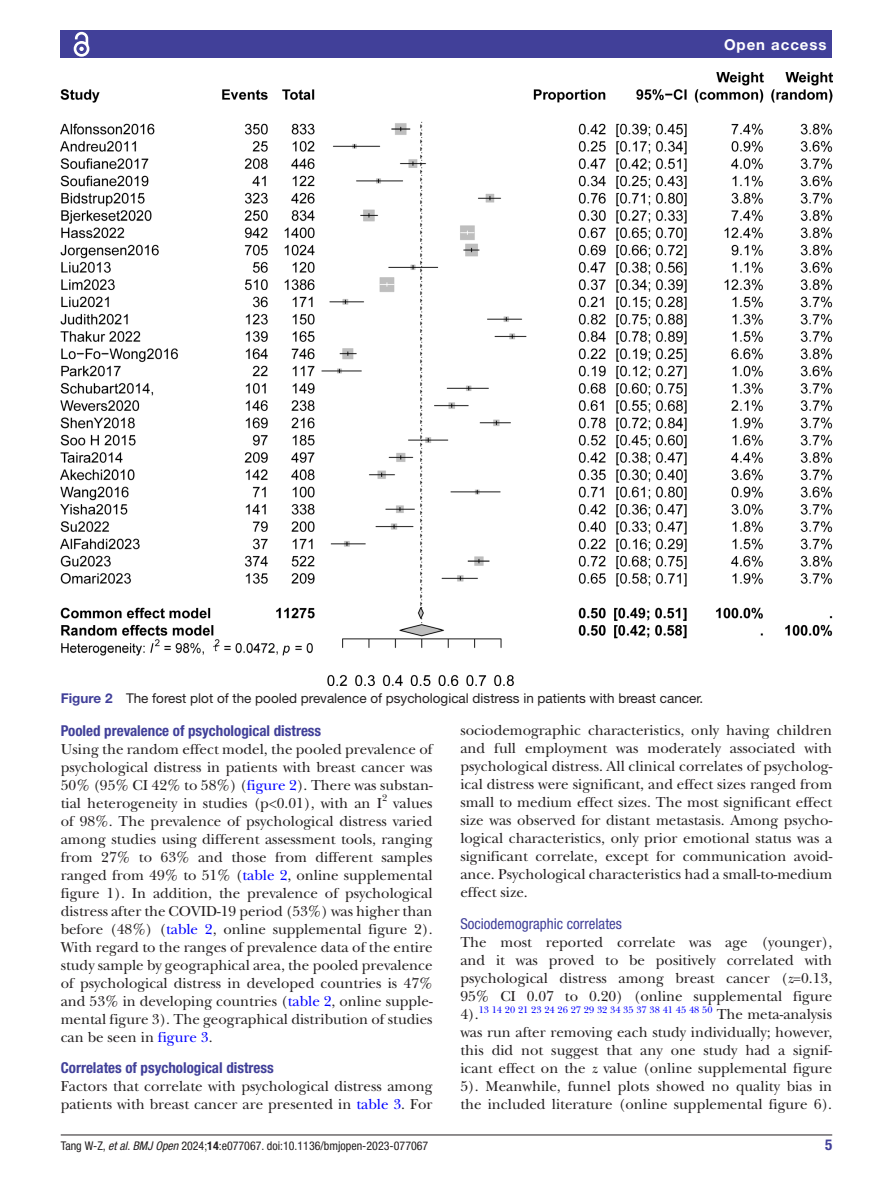
<style>
.page{position:relative;width:893px;height:1191px;background:#fff}
.page>*{position:absolute;margin:0;border:0;box-sizing:border-box;transform-origin:0 0}
.t1{font:15px/18px "New Baskerville";color:#231f20;text-align:justify}
.t2{font:700 condensed 15px "Helvetica Neue LT Std";color:#414099}
.t3{font:condensed 15px "Helvetica Neue LT Std";color:#414099}
.t4{font:700 15px "Helvetica Neue LT Std";letter-spacing:.065em;color:#fff}
.t5{font:13.5px "Helvetica Neue LT Std";color:#231f20}
.t6{font:condensed 12px "Helvetica Neue LT Std";color:#231f20}
.t7{font:9.9px "New Baskerville";color:#00f}
.s1{font-weight:700;color:#414099}
.s2{color:#00f}
.s3{font-style:italic}
.s4{font-weight:700}
</style>
<div class="page">
<hr style="left:61px;top:1134px;width:771px;height:1px;background:#231f20">
<div style="left:61px;top:31px;width:771px;height:27px;background:#414099"></div>
<svg style="left:73px;top:31px;width:17px;height:26px"></svg>
<img style="left:61px;top:73px;width:771px;height:612px">
<p class="t4" style="left:724px;top:35px;width:104px">Open access</p>
<p class="t5" style="left:61px;top:690px;width:644px"><span class="s1">Figure 2</span> The forest plot of the pooled prevalence of psychological distress in patients with breast cancer.</p>
<p class="t2" style="left:61px;top:721px;width:262px">Pooled prevalence of psychological distress</p>
<p class="t1" style="left:61px;top:740px;width:373px">Using the random effect model, the pooled prevalence of psychological distress in patients with breast cancer was 50% (95% CI 42% to 58%) (<span class="s2">figure 2</span>). There was substan&shy;tial heterogeneity in studies (p&lt;0.01), with an I<sup>2</sup> values of 98%. The prevalence of psychological distress varied among studies using different assessment tools, ranging from 27% to 63% and those from different samples ranged from 49% to 51% (<span class="s2">table 2</span>, online supplemental figure 1). In addition, the prevalence of psychological distress after the COVID-19 period (53%) was higher than before (48%) (<span class="s2">table 2</span>, online supplemental figure 2).<br>With regard to the ranges of prevalence data of the entire study sample by geographical area, the pooled prevalence of psychological distress in developed countries is 47% and 53% in developing countries (<span class="s2">table 2</span>, online supple&shy;mental figure 3). The geographical distribution of studies can be seen in <span class="s2">figure 3</span>.</p>
<p class="t2" style="left:61px;top:1059px;width:215px">Correlates of psychological distress</p>
<p class="t1" style="left:61px;top:1077px;width:373px">Factors that correlate with psychological distress among patients with breast cancer are presented in <span class="s2">table 3</span>. For</p>
<p class="t1" style="left:460px;top:721px;width:373px">sociodemographic characteristics, only having children and full employment was moderately associated with psychological distress. All clinical correlates of psycholog&shy;ical distress were significant, and effect sizes ranged from small to medium effect sizes. The most significant effect size was observed for distant metastasis. Among psycho&shy;logical characteristics, only prior emotional status was a significant correlate, except for communication avoid&shy;ance. Psychological characteristics had a small-to-medium effect size.</p>
<p class="t3" style="left:460px;top:915px;width:163px">Sociodemographic correlates</p>
<p class="t1" style="left:460px;top:933px;width:373px">The most reported correlate was age (younger), and it was proved to be positively correlated with psychological distress among breast cancer (<span class="s3">z</span>=0.13, 95% CI 0.07 to 0.20) (online supplemental figure 4).</p>
<p class="t7" style="left:479px;top:1003px;width:235px">13 14 20 21 23 24 26 27 29 32 34 35 37 38 41 45 48 50</p>
<p class="t1" style="left:460px;top:1005px;width:373px;text-indent:256px">The meta-analysis was run after removing each study individually; however, this did not suggest that any one study had a signif&shy;icant effect on the <span class="s3">z</span> value (online supplemental figure 5). Meanwhile, funnel plots showed no quality bias in the included literature (online supplemental figure 6).</p>
<p class="t6" style="left:61px;top:1138px;width:369px">Tang W-Z, <span class="s3">et al</span>. <span class="s3">BMJ Open</span> 2024;<span class="s4">14</span>:e077067. doi:10.1136/bmjopen-2023-077067</p>
<p class="t2" style="left:825px;top:1135px;width:9px">5</p>
</div>
